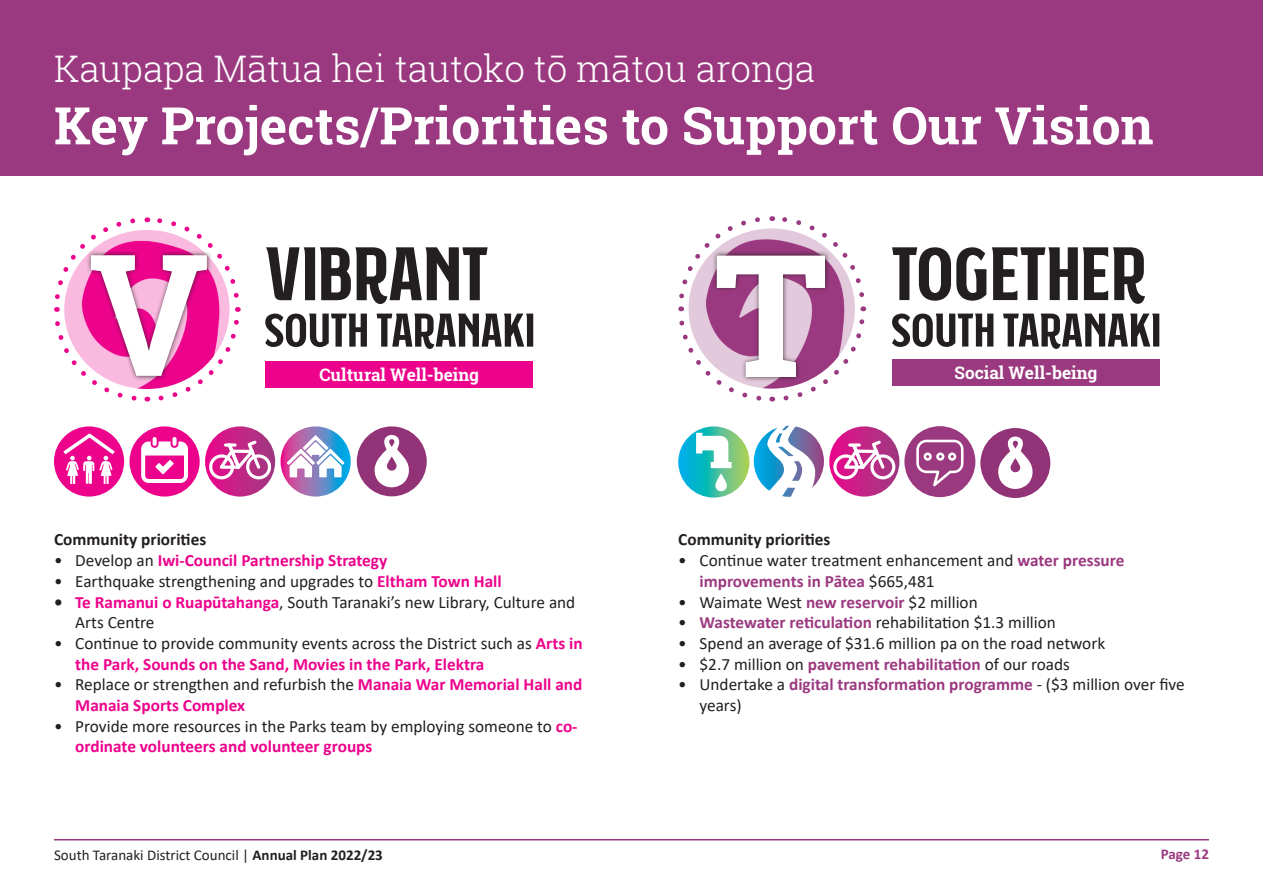
<style>
.page{position:relative;width:1263px;height:893px;background:#fff}
.page>*{position:absolute;margin:0;border:0;box-sizing:border-box;transform-origin:0 0}
.t1{font:700 51.75px "Roboto Slab";color:#fff}
.t2{font:300 36.6px "Roboto Slab";color:#fff}
.t3{font:17.25px/20.7px "Calibri";color:#231f20}
.t4{font:700 17.25px/20.7px "Calibri";color:#ed028c}
.t5{font:700 17.25px "Calibri";color:#231f20}
.Body_Text{font:700 17.25px "Roboto Slab";color:#fff}
.t6{font:15px "Calibri";color:#231f20}
.t7{font:700 15px "Calibri";letter-spacing:-.005em;color:#9b3980}
.s1{font-weight:400;color:#231f20}
.s2{font-weight:700;color:#ed028c}
.s3{font-weight:700}
.s4{font-weight:700;color:#9b3980}
</style>
<div class="page">
<div style="left:0;top:0;width:1263px;height:175px;background:#9b3980"></div>
<svg style="left:54px;top:217px;width:187px;height:185px"></svg>
<div style="left:54px;top:426px;width:70px;height:71px;background:#ed028c;border-radius:50%"></div>
<svg style="left:63px;top:433px;width:52px;height:51px"></svg>
<div style="left:130px;top:426px;width:70px;height:71px;background:#ed028c;border-radius:50%"></div>
<svg style="left:141px;top:437px;width:47px;height:46px"></svg>
<svg style="left:205px;top:426px;width:70px;height:71px"></svg>
<svg style="left:207px;top:438px;width:66px;height:43px"></svg>
<svg style="left:281px;top:426px;width:70px;height:71px;background:#817fc0"></svg>
<svg style="left:287px;top:435px;width:57px;height:42px"></svg>
<div style="left:357px;top:426px;width:70px;height:70px;background:#923378;border-radius:50%"></div>
<svg style="left:374px;top:435px;width:35px;height:53px"></svg>
<svg style="left:265px;top:314px;width:268px;height:35px"></svg>
<svg style="left:266px;top:247px;width:222px;height:57px"></svg>
<div style="left:265px;top:361px;width:268px;height:26px;background:#ed028c"></div>
<div style="left:904px;top:426px;width:71px;height:71px;background:#9b3980;border-radius:50%"></div>
<svg style="left:916px;top:440px;width:48px;height:46px"></svg>
<svg style="left:678px;top:426px;width:71px;height:72px;background:#4cc0a8"></svg>
<svg style="left:696px;top:433px;width:36px;height:59px"></svg>
<svg style="left:829px;top:426px;width:70px;height:71px"></svg>
<svg style="left:832px;top:438px;width:65px;height:43px"></svg>
<svg style="left:754px;top:425px;width:70px;height:72px"></svg>
<svg style="left:892px;top:314px;width:267px;height:35px"></svg>
<svg style="left:892px;top:247px;width:253px;height:57px"></svg>
<svg style="left:678px;top:216px;width:189px;height:186px"></svg>
<div style="left:980px;top:428px;width:70px;height:70px;background:#923378;border-radius:50%"></div>
<svg style="left:998px;top:436px;width:35px;height:53px"></svg>
<div style="left:892px;top:360px;width:268px;height:26px;background:#9b3980"></div>
<hr style="left:54px;top:839px;width:1155px;height:1px;background:#9b3980">
<p class="t2" style="left:54px;top:44px;width:763px">Kaupapa Mātua hei tautoko tō mātou aronga</p>
<p class="t1" style="left:54px;top:90px;width:1101px">Key Projects/Priorities to Support Our Vision</p>
<p class="Body_Text" style="left:319px;top:363px;width:161px">Cultural Well-being</p>
<p class="t5" style="left:54px;top:527px;width:154px">Community priorities</p>
<p class="t4" style="left:54px;top:550px;width:335px"><span class="s1">• Develop an</span> Iwi-Council Partnership Strategy</p>
<p class="t3" style="left:54px;top:570px;width:449px">• Earthquake strengthening and upgrades to <span class="s2">Eltham Town Hall</span></p>
<p class="t3" style="left:75px;top:591px;width:502px;text-indent:-21px"><span class="s3">•</span> <span class="s2">Te Ramanui o Ruapūtahanga</span>, South Taranaki’s new Library, Culture and<br>Arts Centre</p>
<p class="t3" style="left:75px;top:632px;width:509px;text-indent:-21px">• Continue to provide community events across the District such as <span class="s2">Arts in the Park, Sounds on the Sand, Movies in the Park, Elektra</span></p>
<p class="t4" style="left:75px;top:674px;width:509px;text-indent:-21px"><span class="s1">• Replace or strengthen and refurbish the</span> Manaia War Memorial Hall and<br>Manaia Sports Complex</p>
<p class="t3" style="left:75px;top:715px;width:504px;text-indent:-21px">• Provide more resources in the Parks team by employing someone to <span class="s2">co&shy;ordinate volunteers and volunteer groups</span></p>
<p class="Body_Text" style="left:955px;top:361px;width:144px">Social Well-being</p>
<p class="t5" style="left:678px;top:527px;width:154px">Community priorities</p>
<p class="t3" style="left:699px;top:550px;width:426px;text-indent:-21px">• Continue water treatment enhancement and <span class="s4">water pressure improvements in Pātea</span> $665,481</p>
<p class="t3" style="left:678px;top:591px;width:301px">• Waimate West <span class="s4">new reservoir</span> $2 million</p>
<p class="t3" style="left:678px;top:612px;width:379px">• <span class="s4">Wastewater reticulation</span> rehabilitation $1.3 million</p>
<p class="t3" style="left:678px;top:632px;width:428px">• Spend an average of $31.6 million pa on the road network</p>
<p class="t3" style="left:678px;top:653px;width:393px">• $2.7 million on <span class="s4">pavement rehabilitation</span> of our roads</p>
<p class="t3" style="left:699px;top:674px;width:487px;text-indent:-21px">• Undertake a <span class="s4">digital transformation programme</span> - ($3 million over five years)</p>
<p class="t6" style="left:54px;top:844px;width:330px">South Taranaki District Council | <span class="s3">Annual Plan 2022/23</span></p>
<p class="t7" style="left:1161px;top:844px;width:50px">Page 12</p>
</div>
